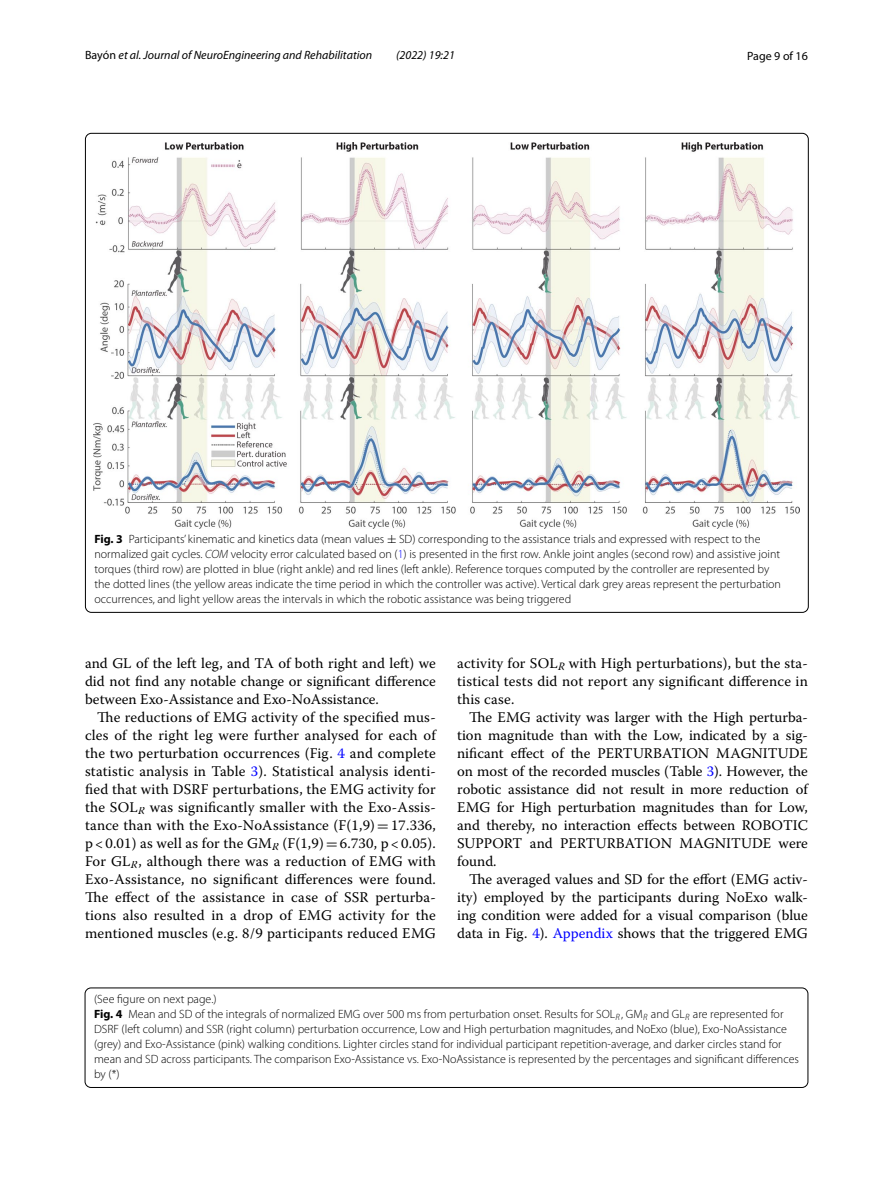
<style>
.page{position:relative;width:893px;height:1187px;background:#fff}
.page>*{position:absolute;margin:0;border:0;box-sizing:border-box;transform-origin:0 0}
.t1{font:14.7px/18px "Warnock Pro";letter-spacing:.005em;color:#000;text-align:justify}
.t2{font:300 12px/15px "Myriad Pro";color:#000}
.t3{font:italic 12px "Myriad Pro";color:#000}
.t4{font:12px "Myriad Pro";color:#000}
.s1{font-style:normal}
.s2{font-weight:700}
.s3{font-family:"MTSY";font-weight:400}
.s4{font-style:italic}
.s5{color:#00f}
.s6{font-family:"MTSY"}
</style>
<div class="page">
<img style="left:94px;top:142px;width:706px;height:386px">
<div style="left:85px;top:987px;width:723px;height:100px;border:1px solid #000;border-radius:6px"></div>
<p class="t3" style="left:85px;top:48px;width:289px"><span class="s1">Bayón</span> et al. Journal of NeuroEngineering and Rehabilitation</p>
<p class="t3" style="left:396px;top:48px;width:60px">(2022) 19:21</p>
<p class="t4" style="left:747px;top:48px;width:62px">Page 9 of 16</p>
<p class="t2" style="left:94px;top:532px;width:688px"><span class="s2">Fig. 3</span> Participants’ kinematic and kinetics data (mean values <span class="s3">±</span> SD) corresponding to the assistance trials and expressed with respect to the normalized gait cycles. <span class="s4">COM</span> velocity error calculated based on (<span class="s5">1</span>) is presented in the first row. Ankle joint angles (second row) and assistive joint torques (third row) are plotted in blue (right ankle) and red lines (left ankle). Reference torques computed by the controller are represented by the dotted lines (the yellow areas indicate the time period in which the controller was active). Vertical dark grey areas represent the perturbation occurrences, and light yellow areas the intervals in which the robotic assistance was being triggered</p>
<p class="t1" style="left:85px;top:654px;width:352px">and GL of the left leg, and TA of both right and left) we did not find any notable change or significant difference between Exo-Assistance and Exo-NoAssistance.</p>
<p class="t1" style="left:85px;top:708px;width:352px;text-indent:12px">The reductions of EMG activity of the specified mus&shy;cles of the right leg were further analysed for each of the two perturbation occurrences (Fig. <span class="s5">4</span> and complete statistic analysis in Table <span class="s5">3</span>). Statistical analysis identi&shy;fied that with DSRF perturbations, the EMG activity for the SOL<sub>R</sub> was significantly smaller with the Exo-Assis&shy;tance than with the Exo-NoAssistance (F(1,9)<span class="s6">=</span>17.336, p &lt; 0.01) as well as for the GM<sub>R</sub> (F(1,9)<span class="s6">=</span>6.730, p &lt; 0.05).<br>For GL<sub>R</sub>, although there was a reduction of EMG with Exo-Assistance, no significant differences were found.<br>The effect of the assistance in case of SSR perturba&shy;tions also resulted in a drop of EMG activity for the mentioned muscles (e.g. 8/9 participants reduced EMG</p>
<p class="t1" style="left:457px;top:654px;width:352px">activity for SOL<sub>R</sub> with High perturbations), but the sta&shy;tistical tests did not report any significant difference in this case.</p>
<p class="t1" style="left:457px;top:708px;width:352px;text-indent:12px">The EMG activity was larger with the High perturba&shy;tion magnitude than with the Low, indicated by a sig&shy;nificant effect of the PERTURBATION MAGNITUDE on most of the recorded muscles (Table <span class="s5">3</span>). However, the robotic assistance did not result in more reduction of EMG for High perturbation magnitudes than for Low, and thereby, no interaction effects between ROBOTIC SUPPORT and PERTURBATION MAGNITUDE were found.</p>
<p class="t1" style="left:457px;top:870px;width:352px;text-indent:12px">The averaged values and SD for the effort (EMG activ&shy;ity) employed by the participants during NoExo walk&shy;ing condition were added for a visual comparison (blue data in Fig. <span class="s5">4</span>). <span class="s5">Appendix</span> shows that the triggered EMG</p>
<p class="t2" style="left:94px;top:991px;width:124px">(See figure on next page.)</p>
<p class="t2" style="left:94px;top:1006px;width:706px"><span class="s2">Fig. 4</span> Mean and SD of the integrals of normalized EMG over 500 ms from perturbation onset. Results for SOL<sub>R</sub> , GM<sub>R</sub> and GL<sub>R</sub> are represented for DSRF (left column) and SSR (right column) perturbation occurrence, Low and High perturbation magnitudes, and NoExo (blue), Exo-NoAssistance (grey) and Exo-Assistance (pink) walking conditions. Lighter circles stand for individual participant repetition-average, and darker circles stand for mean and SD across participants. The comparison Exo-Assistance vs. Exo-NoAssistance is represented by the percentages and significant differences by (*)</p>
</div>
